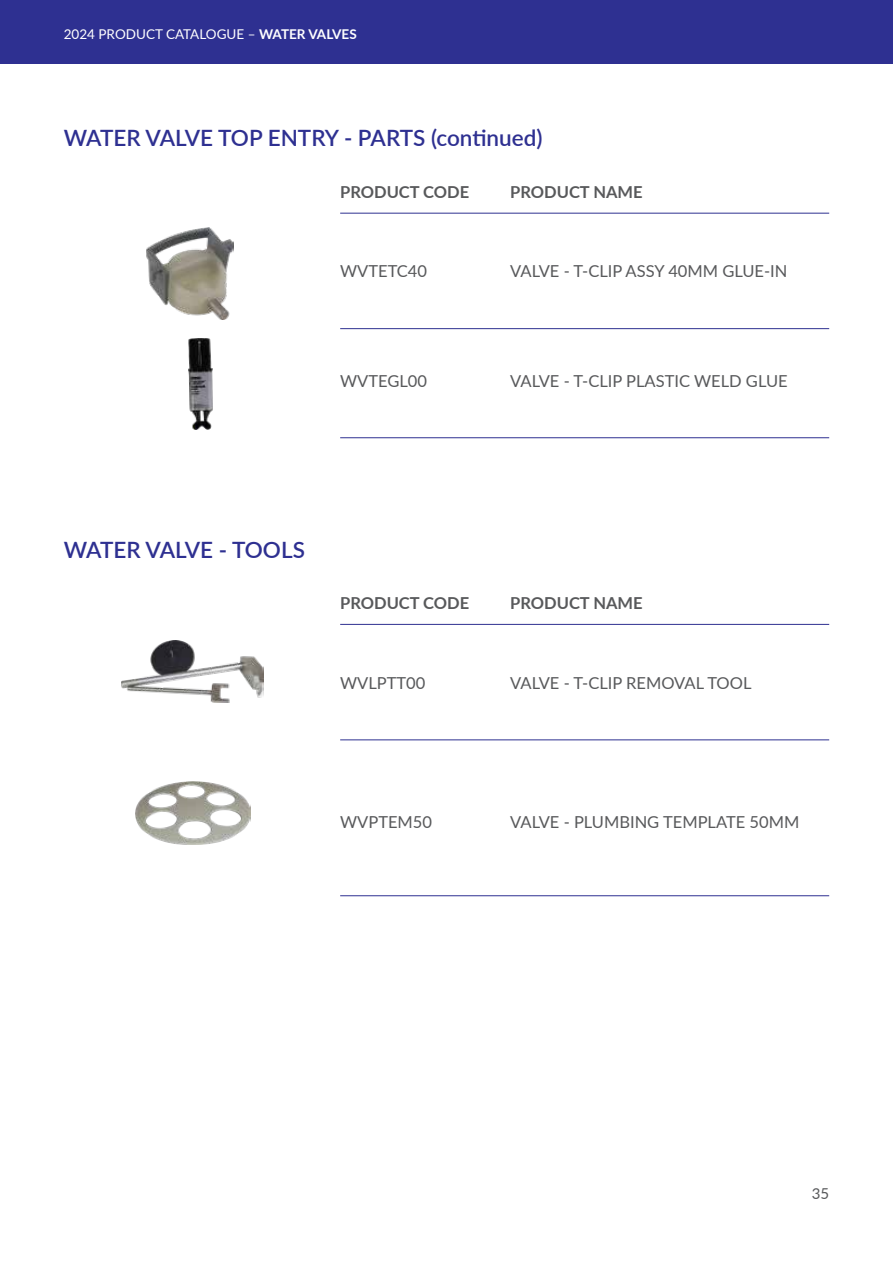
<style>
.page{position:relative;width:893px;height:1263px;background:#fff}
.page>*{position:absolute;margin:0;border:0;box-sizing:border-box;transform-origin:0 0}
.t1{font:600 22.5px "Lato";color:#2e3091}
.t2{font:16.5px "Lato";color:#58595b}
.t3{font:700 16.5px "Lato";color:#58595b}
.t4{font:15px "Lato";color:#58595b}
.t5{font:13.5px "Lato";color:#fff}
.s1{font-weight:700}
</style>
<div class="page">
<div style="left:0;top:0;width:893px;height:64px;background:#2e3091"></div>
<hr style="left:340px;top:213px;width:489px;height:1px;background:#2e3091">
<hr style="left:340px;top:328px;width:489px;height:1px;background:#2e3091">
<hr style="left:340px;top:437px;width:489px;height:1px;background:#2e3091">
<img style="left:146px;top:228px;width:87px;height:91px">
<img style="left:189px;top:338px;width:23px;height:92px">
<hr style="left:340px;top:624px;width:489px;height:1px;background:#2e3091">
<hr style="left:340px;top:740px;width:489px;height:1px;background:#2e3091">
<hr style="left:340px;top:895px;width:489px;height:1px;background:#2e3091">
<img style="left:135px;top:781px;width:116px;height:63px">
<img style="left:121px;top:641px;width:143px;height:61px">
<p class="t5" style="left:64px;top:24px;width:294px">2024 PRODUCT CATALOGUE – <span class="s1">WATER VALVES</span></p>
<h1 class="t1" style="left:64px;top:122px;width:480px">WATER VALVE TOP ENTRY - PARTS (continued)</h1>
<p class="t3" style="left:340px;top:180px;width:131px">PRODUCT CODE</p>
<p class="t3" style="left:510px;top:180px;width:134px">PRODUCT NAME</p>
<p class="t2" style="left:340px;top:260px;width:88px">WVTETC40</p>
<p class="t2" style="left:510px;top:260px;width:279px">VALVE - T-CLIP ASSY 40MM GLUE-IN</p>
<p class="t2" style="left:340px;top:369px;width:88px">WVTEGL00</p>
<p class="t2" style="left:510px;top:369px;width:279px">VALVE - T-CLIP PLASTIC WELD GLUE</p>
<h1 class="t1" style="left:64px;top:533px;width:243px">WATER VALVE - TOOLS</h1>
<p class="t3" style="left:340px;top:591px;width:131px">PRODUCT CODE</p>
<p class="t3" style="left:510px;top:591px;width:134px">PRODUCT NAME</p>
<p class="t2" style="left:340px;top:671px;width:87px">WVLPTT00</p>
<p class="t2" style="left:510px;top:671px;width:243px">VALVE - T-CLIP REMOVAL TOOL</p>
<p class="t2" style="left:340px;top:810px;width:93px">WVPTEM50</p>
<p class="t2" style="left:510px;top:810px;width:291px">VALVE - PLUMBING TEMPLATE 50MM</p>
<p class="t4" style="left:812px;top:1183px;width:19px">35</p>
</div>
